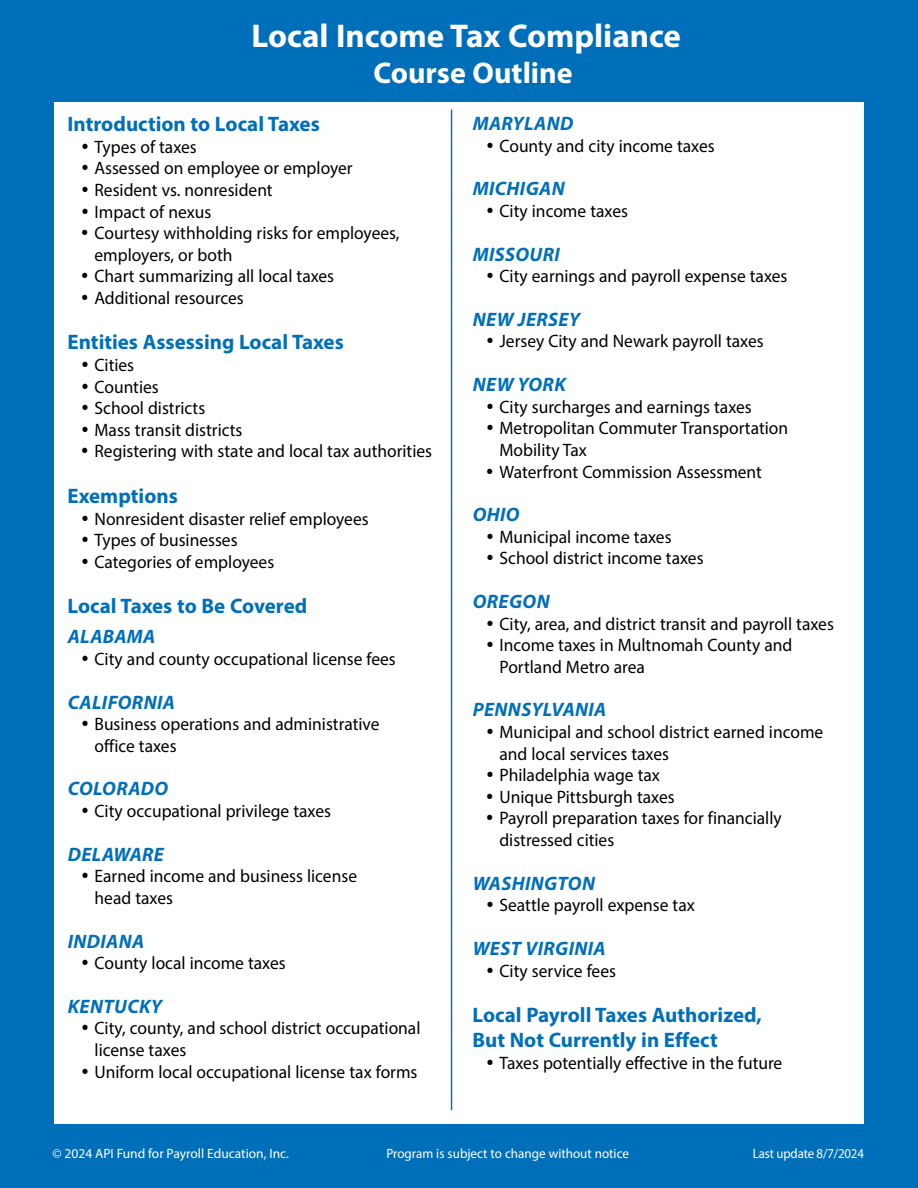
<style>
.page{position:relative;width:918px;height:1188px;background:#006fba}
.page>*{position:absolute;margin:0;border:0;box-sizing:border-box;transform-origin:0 0}
.t1{font:700 33px "Myriad Pro";color:#fff}
.t2{font:700 30px "Myriad Pro";color:#fff}
.t3{font:700 21px/25.2px "Myriad Pro";color:#006fba}
.t4{font:italic 700 19.5px "Myriad Pro";letter-spacing:.02em;color:#006fba}
.t5{font:18px/21.6px "Myriad Pro";color:#000}
.t6{font:13.5px "Myriad Pro";color:#fff}
.t7{font:13.5px "Myriad Pro";color:#fff;scale:.95 1}
</style>
<div class="page">
<div style="left:54px;top:102px;width:810px;height:1021px;background:#fff"></div>
<hr style="left:451px;top:109px;width:1px;height:1001px;background:#006fba">
<h1 class="t1" style="left:252px;top:14px;width:431px">Local Income Tax Compliance</h1>
<h2 class="t2" style="left:374px;top:53px;width:201px">Course Outline</h2>
<p class="t3" style="left:68px;top:111px;width:254px">Introduction to Local Taxes</p>
<p class="t5" style="left:94px;top:136px;width:307px">Types of taxes<br>Assessed on employee or employer<br>Resident vs. nonresident<br>Impact of nexus<br>Courtesy withholding risks for employees, employers, or both<br>Chart summarizing all local taxes<br>Additional resources</p>
<p class="t3" style="left:68px;top:329px;width:278px">Entities Assessing Local Taxes</p>
<p class="t5" style="left:94px;top:354px;width:339px">Cities<br>Counties<br>School districts<br>Mass transit districts<br>Registering with state and local tax authorities</p>
<p class="t3" style="left:68px;top:483px;width:112px">Exemptions</p>
<p class="t5" style="left:95px;top:507px;width:276px">Nonresident disaster relief employees<br>Types of businesses<br>Categories of employees</p>
<p class="t3" style="left:68px;top:593px;width:241px">Local Taxes to Be Covered</p>
<p class="t4" style="left:68px;top:624px;width:89px">ALABAMA</p>
<p class="t5" style="left:95px;top:648px;width:303px">City and county occupational license fees</p>
<p class="t4" style="left:68px;top:689px;width:109px">CALIFORNIA</p>
<p class="t5" style="left:95px;top:713px;width:286px">Business operations and administrative office taxes</p>
<p class="t4" style="left:68px;top:776px;width:102px">COLORADO</p>
<p class="t5" style="left:95px;top:800px;width:238px">City occupational privilege taxes</p>
<p class="t4" style="left:68px;top:841px;width:98px">DELAWARE</p>
<p class="t5" style="left:95px;top:865px;width:264px">Earned income and business license head taxes</p>
<p class="t4" style="left:68px;top:928px;width:78px">INDIANA</p>
<p class="t5" style="left:95px;top:952px;width:193px">County local income taxes</p>
<p class="t4" style="left:68px;top:994px;width:96px">KENTUCKY</p>
<p class="t5" style="left:95px;top:1017px;width:327px">City, county, and school district occupational license taxes<br>Uniform local occupational license tax forms</p>
<p class="t4" style="left:473px;top:111px;width:102px">MARYLAND</p>
<p class="t5" style="left:500px;top:135px;width:217px">County and city income taxes</p>
<p class="t4" style="left:473px;top:176px;width:93px">MICHIGAN</p>
<p class="t5" style="left:500px;top:200px;width:130px">City income taxes</p>
<p class="t4" style="left:473px;top:241px;width:89px">MISSOURI</p>
<p class="t5" style="left:500px;top:265px;width:289px">City earnings and payroll expense taxes</p>
<p class="t4" style="left:473px;top:307px;width:109px">NEW JERSEY</p>
<p class="t5" style="left:500px;top:330px;width:266px">Jersey City and Newark payroll taxes</p>
<p class="t4" style="left:473px;top:372px;width:95px">NEW YORK</p>
<p class="t5" style="left:499px;top:396px;width:290px">City surcharges and earnings taxes<br>Metropolitan Commuter Transportation<br>Mobility Tax<br>Waterfront Commission Assessment</p>
<p class="t4" style="left:473px;top:502px;width:48px">OHIO</p>
<p class="t5" style="left:500px;top:526px;width:206px">Municipal income taxes<br>School district income taxes</p>
<p class="t4" style="left:473px;top:589px;width:79px">OREGON</p>
<p class="t5" style="left:500px;top:613px;width:336px">City, area, and district transit and payroll taxes<br>Income taxes in Multnomah County and<br>Portland Metro area</p>
<p class="t4" style="left:473px;top:697px;width:135px">PENNSYLVANIA</p>
<p class="t5" style="left:499px;top:721px;width:325px">Municipal and school district earned income and local services taxes<br>Philadelphia wage tax<br>Unique Pittsburgh taxes<br>Payroll preparation taxes for financially distressed cities</p>
<p class="t4" style="left:473px;top:870px;width:124px">WASHINGTON</p>
<p class="t5" style="left:500px;top:894px;width:197px">Seattle payroll expense tax</p>
<p class="t4" style="left:473px;top:936px;width:134px">WEST VIRGINIA</p>
<p class="t5" style="left:500px;top:959px;width:118px">City service fees</p>
<p class="t3" style="left:473px;top:1002px;width:291px">Local Payroll Taxes Authorized,<br>But Not Currently in Effect</p>
<p class="t5" style="left:500px;top:1052px;width:284px">Taxes potentially effective in the future</p>
<p class="t6" style="left:53px;top:1145px;width:238px">© 2024 API Fund for Payroll Education, Inc.</p>
<p class="t6" style="left:386px;top:1145px;width:244px">Program is subject to change without notice</p>
<p class="t7" style="left:753px;top:1145px;width:119px">Last update 8/7/2024</p>
</div>
